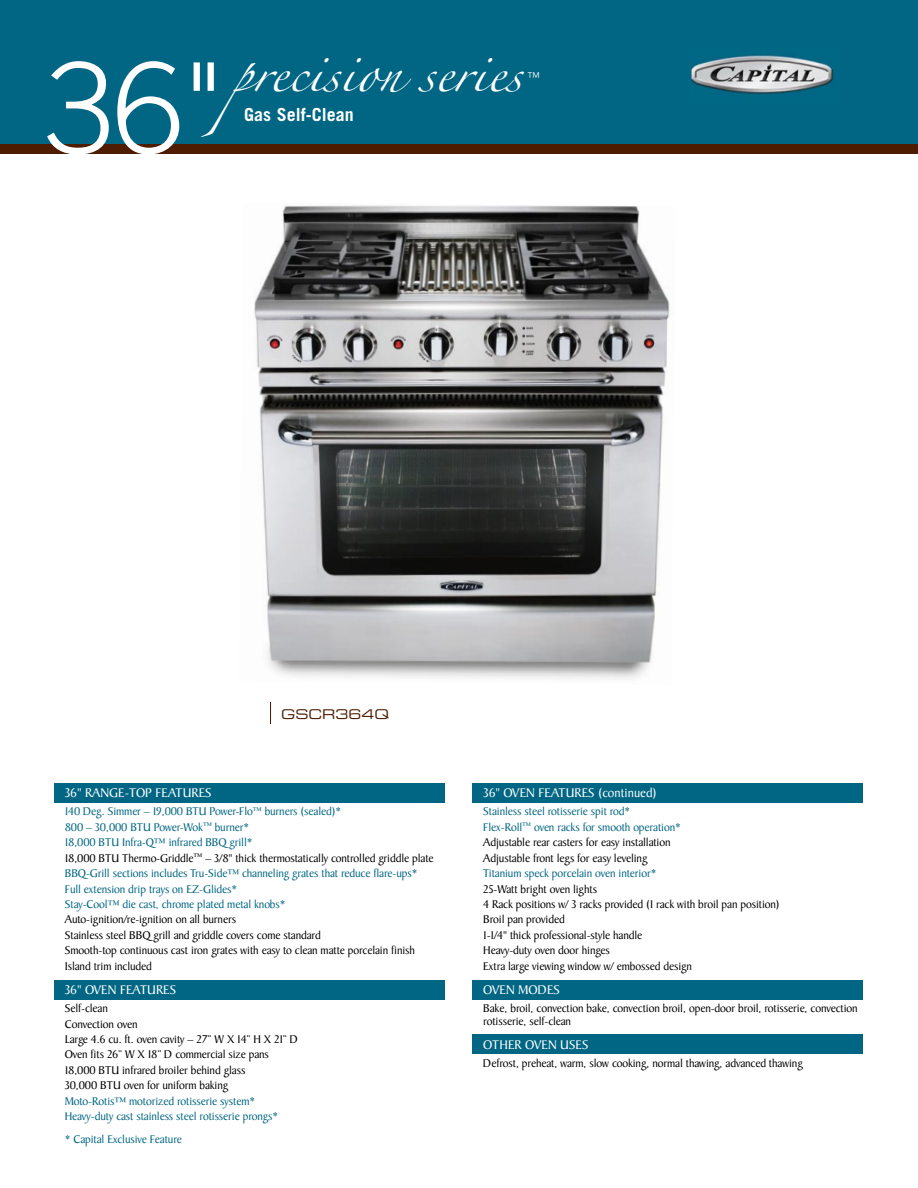
<style>
.page{position:relative;width:918px;height:1188px;background:#fff}
.page>*{position:absolute;margin:0;border:0;box-sizing:border-box;transform-origin:0 0}
.t1{font:300 125.85px "Trade Gothic";color:#fff}
.t2{font:36px "Zapfino";color:#fff}
.t3{font:700 18px "Trade Gothic";color:#fff}
.t4{font:13.5px "Baker Signet";color:#fff}
.t5{font:13.5px "Eurostile Extended Two";color:#4e1c00}
.t6{font:300 13.5px "Trade Gothic";color:#fff}
.t7{font:12px/15.5px "Baker Signet";letter-spacing:-.01em;color:#000}
.t8{font:12px/15.5px "Baker Signet";letter-spacing:-.01em;color:#006683}
.s1{color:#000}
.s2{color:#006683}
</style>
<div class="page">
<div style="left:472px;top:783px;width:391px;height:19px;background:#006683"></div>
<div style="left:472px;top:1035px;width:391px;height:19px;background:#006683"></div>
<div style="left:472px;top:980px;width:391px;height:20px;background:#006683"></div>
<img style="left:254px;top:205px;width:416px;height:474px">
<div style="left:54px;top:981px;width:391px;height:19px;background:#006683"></div>
<div style="left:54px;top:783px;width:391px;height:19px;background:#006683"></div>
<svg style="left:270px;top:702px;width:1px;height:22px"></svg>
<div style="left:0;top:0;width:918px;height:150px;background:#006683"></div>
<div style="left:0;top:144px;width:918px;height:10px;background:#4e1c00"></div>
<img style="left:690px;top:55px;width:144px;height:39px">
<h2 class="t2" style="left:233px;top:57px;width:290px">precision series</h2>
<h1 class="t1" style="left:45px;top:34px;width:181px">36"</h1>
<p class="t6" style="left:527px;top:69px;width:15px">™</p>
<h3 class="t3" style="left:244px;top:103px;width:111px">Gas Self-Clean</h3>
<p class="t5" style="left:281px;top:705px;width:109px">GSCR364Q</p>
<p class="t4" style="left:65px;top:786px;width:148px">36" RANGE-TOP FEATURES</p>
<p class="t8" style="left:65px;top:804px;width:370px">140 Deg. Simmer – 19,000 BTU Power-Flo<sup>™</sup> burners (sealed)*<br>800 – 30,000 BTU Power-Wok<sup>™</sup> burner*<br>18,000 BTU Infra-Q™ infrared BBQ grill*<br><span class="s1">18,000 BTU Thermo-Griddle</span><sup>™</sup> <span class="s1">– 3/8" thick thermostatically controlled griddle plate </span>BBQ-Grill sections includes Tru-Side™ channeling grates that reduce flare-ups* Full extension drip trays on EZ-Glides*<br>Stay-Cool™ die cast, chrome plated metal knobs*</p>
<p class="t7" style="left:65px;top:912px;width:352px">Auto-ignition/re-ignition on all burners<br>Stainless steel BBQ grill and griddle covers come standard<br>Smooth-top continuous cast iron grates with easy to clean matte porcelain finish Island trim included</p>
<p class="t4" style="left:65px;top:982px;width:113px">36" OVEN FEATURES</p>
<p class="t7" style="left:65px;top:1001px;width:235px">Self-clean<br>Convection oven<br>Large 4.6 cu. ft. oven cavity – 27” W X 14” H X 21” D<br>Oven fits 26” W X 18” D commercial size pans<br>18,000 BTU infrared broiler behind glass<br>30,000 BTU oven for uniform baking</p>
<p class="t8" style="left:65px;top:1094px;width:215px">Moto-Rotis™ motorized rotisserie system*<br>Heavy-duty cast stainless steel rotisserie prongs*</p>
<p class="t8" style="left:65px;top:1131px;width:119px">* Capital Exclusive Feature</p>
<p class="t4" style="left:483px;top:786px;width:175px">36" OVEN FEATURES (continued)</p>
<p class="t7" style="left:483px;top:804px;width:199px"><span class="s2">Stainless steel rotisserie spit rod* Flex-Roll</span><sup>™</sup> <span class="s2">oven racks for smooth operation* </span>Adjustable rear casters for easy installation Adjustable front legs for easy leveling</p>
<p class="t8" style="left:483px;top:866px;width:175px">Titanium speck porcelain oven interior*</p>
<p class="t7" style="left:483px;top:881px;width:298px">25-Watt bright oven lights<br>4 Rack positions w/ 3 racks provided (1 rack with broil pan position)<br>Broil pan provided<br>1-1/4" thick professional-style handle<br>Heavy-duty oven door hinges<br>Extra large viewing window w/ embossed design</p>
<p class="t4" style="left:483px;top:982px;width:78px">OVEN MODES</p>
<p class="t7" style="left:483px;top:1002px;width:376px;line-height:12.8px">Bake, broil, convection bake, convection broil, open-door broil, rotisserie, convection rotisserie, self-clean</p>
<p class="t4" style="left:483px;top:1037px;width:107px">OTHER OVEN USES</p>
<p class="t7" style="left:483px;top:1056px;width:321px">Defrost, preheat, warm, slow cooking, normal thawing, advanced thawing</p>
</div>
